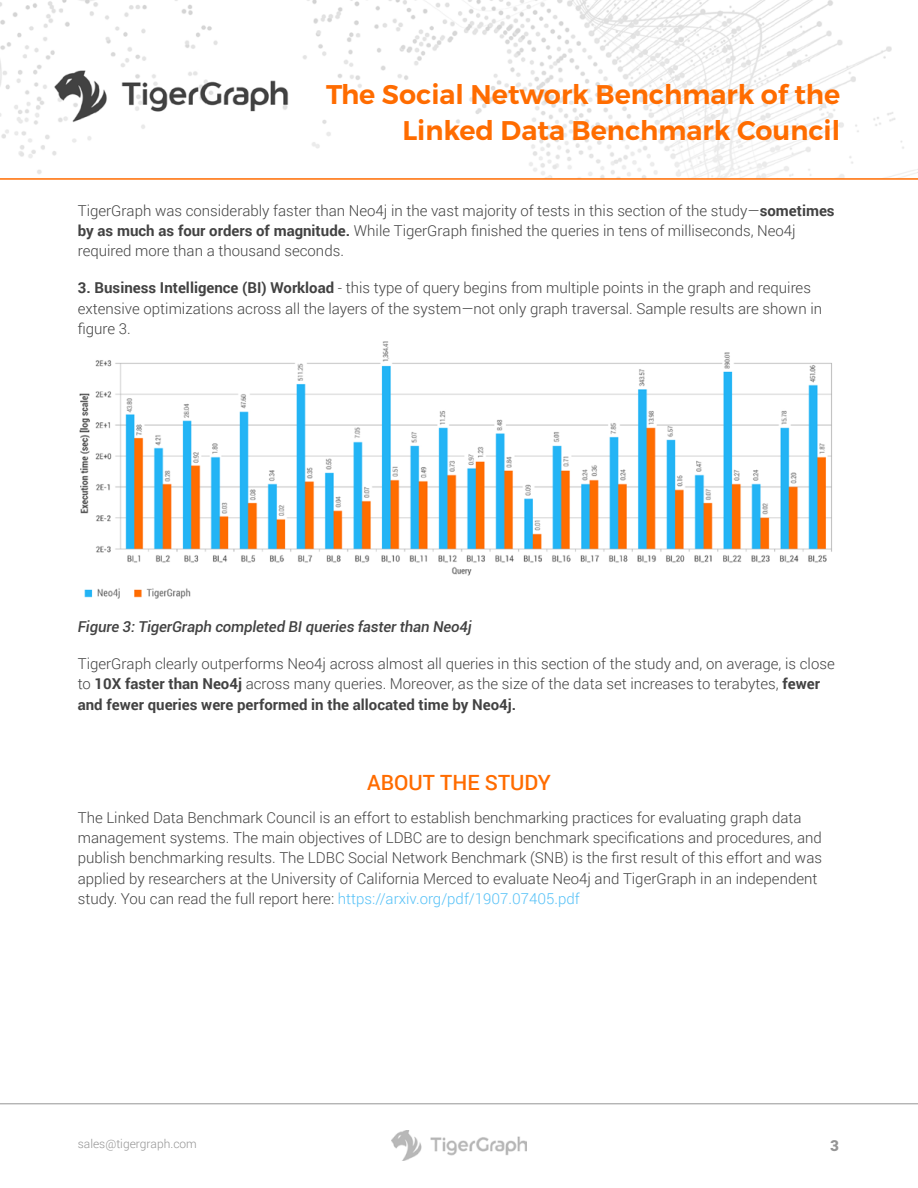
<style>
.page{position:relative;width:918px;height:1188px;background:#fff}
.page>*{position:absolute;margin:0;border:0;box-sizing:border-box;transform-origin:0 0}
.t1{font:600 27px/36px "Montserrat";color:#ff6c00;text-align:right}
.t2{font:500 21px "Roboto";color:#ff6c00}
.t3{font:300 15px/20.2px "Roboto";color:#424242}
.t4{font:italic 500 15px "Roboto";letter-spacing:-.01em;color:#424242}
.t5{font:900 15px "Roboto";color:#959595}
.t6{font:300 12px "Roboto";color:#959595}
.s1{font-weight:700}
.s2{color:#55c1f7}
</style>
<div class="page">
<hr style="left:0;top:1104px;width:918px;height:1px;background:#959595">
<img style="left:0;top:0;width:918px;height:178px">
<hr style="left:0;top:178px;width:918px;height:2px;background:#ff6c00">
<img style="left:391px;top:1131px;width:136px;height:29px">
<img style="left:79px;top:341px;width:753px;height:258px">
<h1 class="t1" style="left:326px;top:76px;width:516px">The Social Network Benchmark of the<br>Linked Data Benchmark Council</h1>
<p class="t3" style="left:78px;top:200px;width:758px">TigerGraph was considerably faster than Neo4j in the vast majority of tests in this section of the study—<span class="s1">sometimes by as much as four orders of magnitude.</span> While TigerGraph finished the queries in tens of milliseconds, Neo4j required more than a thousand seconds.</p>
<p class="t3" style="left:78px;top:278px;width:746px"><span class="s1">3. Business Intelligence (BI) Workload</span> - this type of query begins from multiple points in the graph and requires extensive optimizations across all the layers of the system—not only graph traversal. Sample results are shown in figure 3.</p>
<p class="t4" style="left:78px;top:616px;width:396px">Figure 3: TigerGraph completed BI queries faster than Neo4j</p>
<p class="t3" style="left:78px;top:654px;width:758px">TigerGraph clearly outperforms Neo4j across almost all queries in this section of the study and, on average, is close to <span class="s1">10X faster than Neo4j</span> across many queries. Moreover, as the size of the data set increases to terabytes, <span class="s1">fewer and fewer queries were performed in the allocated time by Neo4j.</span></p>
<h2 class="t2" style="left:367px;top:770px;width:185px">ABOUT THE STUDY</h2>
<p class="t3" style="left:78px;top:808px;width:746px">The Linked Data Benchmark Council is an effort to establish benchmarking practices for evaluating graph data management systems. The main objectives of LDBC are to design benchmark specifications and procedures, and publish benchmarking results. The LDBC Social Network Benchmark (SNB) is the first result of this effort and was applied by researchers at the University of California Merced to evaluate Neo4j and TigerGraph in an independent study. You can read the full report here: <span class="s2">https://arxiv.org/pdf/1907.07405.pdf</span></p>
<p class="t6" style="left:78px;top:1137px;width:121px">sales@tigergraph.com</p>
<p class="t5" style="left:830px;top:1135px;width:10px">3</p>
</div>
